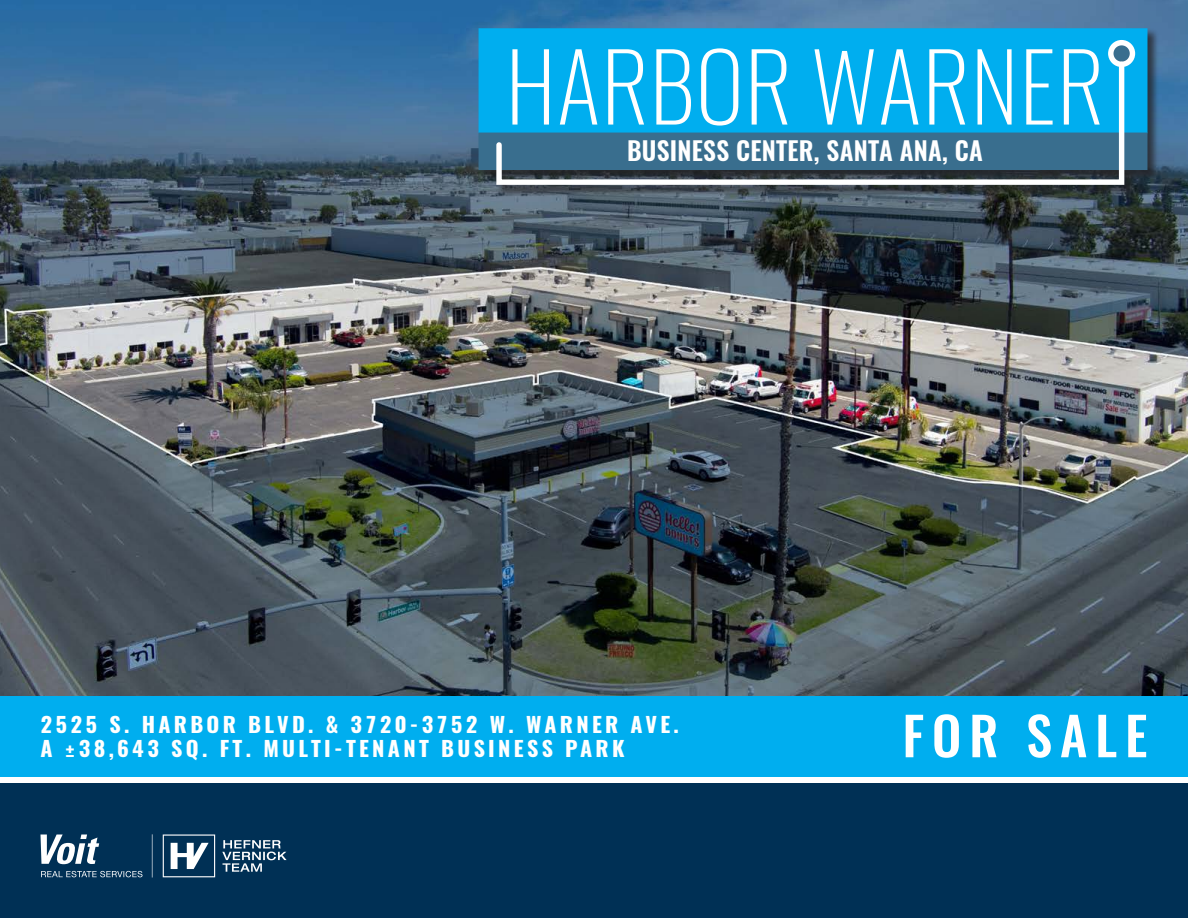
<style>
.page{position:relative;width:1188px;height:918px;background:#fff}
.page>*{position:absolute;margin:0;border:0;box-sizing:border-box;transform-origin:0 0}
.t1{font:200 93px "Oswald";letter-spacing:.01em;color:#fff}
.t2{font:500 52.5px "Oswald";letter-spacing:.15em;color:#fff}
.t3{font:600 25.5px "Oswald";letter-spacing:.01em;color:#fff}
.t4{font:700 21px/24px "Oswald";letter-spacing:.15em;color:#fff;scale:1.05 1}
</style>
<div class="page">
<img style="left:0;top:0;width:1188px;height:696px">
<div style="left:0;top:783px;width:1188px;height:135px;background:#003055"></div>
<div style="left:0;top:696px;width:1188px;height:81px;background:#00aeef"></div>
<svg style="left:41px;top:871px;width:101px;height:6px"></svg>
<svg style="left:40px;top:835px;width:59px;height:29px"></svg>
<svg style="left:152px;top:834px;width:1px;height:44px"></svg>
<svg style="left:222px;top:840px;width:65px;height:32px"></svg>
<svg style="left:163px;top:835px;width:52px;height:42px"></svg>
<div style="left:478px;top:28px;width:681px;height:168px;background:#231f20;opacity:.75"></div>
<div style="left:479px;top:28px;width:668px;height:105px;background:#00aeef"></div>
<div style="left:479px;top:133px;width:668px;height:37px;background:#396e8e"></div>
<svg style="left:1111px;top:43px;width:22px;height:21px"></svg>
<svg style="left:494px;top:59px;width:633px;height:129px"></svg>
<div style="left:1108px;top:40px;width:27px;height:27px;border:5px solid #fff;border-radius:50%"></div>
<h1 class="t1" style="left:506px;top:25px;width:600px">HARBOR WARNER</h1>
<p class="t3" style="left:627px;top:133px;width:357px">BUSINESS CENTER, SANTA ANA, CA</p>
<p class="t4" style="left:40px;top:713px;width:610px">2525 S. HARBOR BLVD. &amp; 3720-3752 W. WARNER AVE.<br>A ±38,643 SQ. FT. MULTI-TENANT BUSINESS PARK</p>
<h2 class="t2" style="left:903px;top:699px;width:246px">FOR SALE</h2>
</div>
